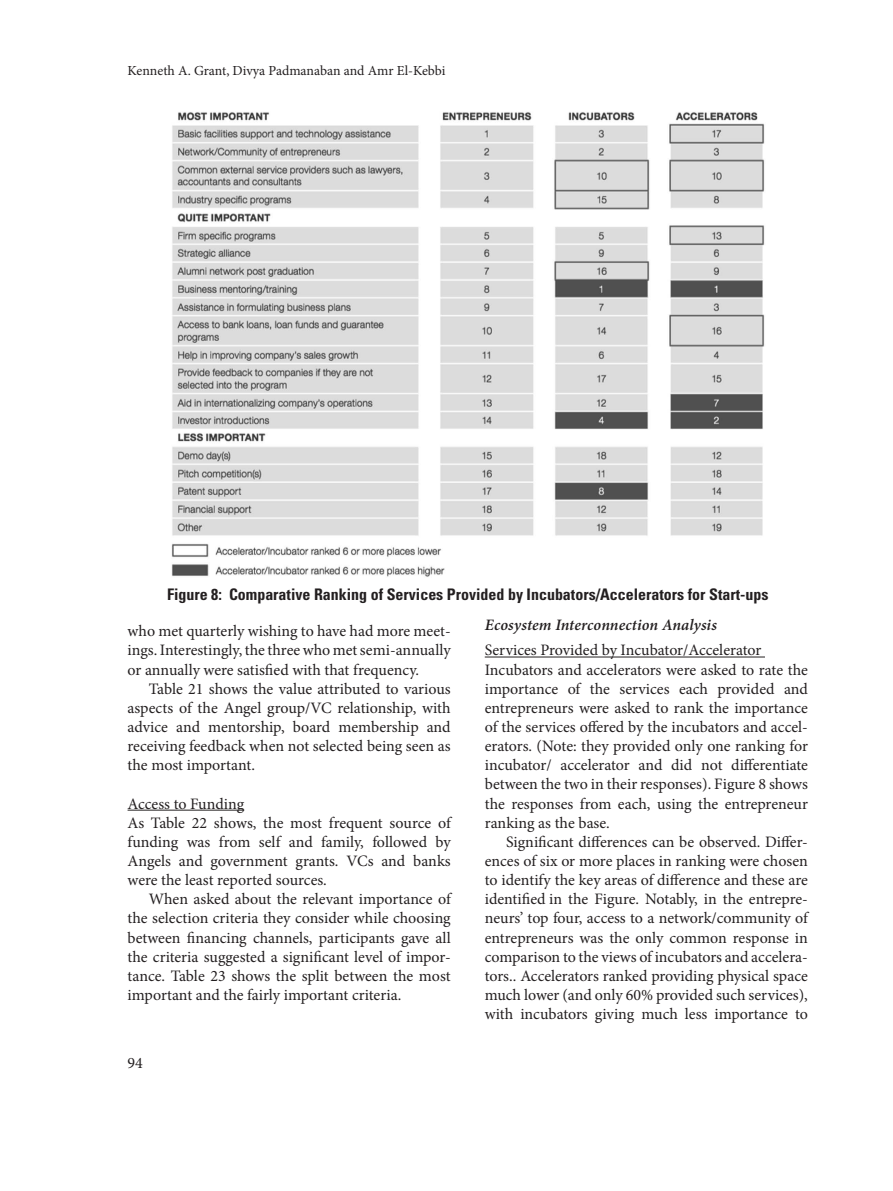
<style>
.page{position:relative;width:893px;height:1191px;background:#fff}
.page>*{position:absolute;margin:0;border:0;box-sizing:border-box;transform-origin:0 0}
.本文{font:15.9px/19.2px "Minion Pro";color:#231f20;text-align:justify}
.本文1{font:15.9px/19.2px "Minion Pro";color:#231f20;text-align:justify}
.表タイトル{font:700 condensed 15.9px "Univers LT Std";color:#231f20}
.小見出し2{font:15.9px "Minion Pro";color:#231f20}
.小見出し{font:italic 600 15.9px "Minion Pro";letter-spacing:.005em;color:#231f20}
.t1{font:13.8px "Minion Pro";letter-spacing:-.005em;color:#231f20}
</style>
<div class="page">
<hr style="left:128px;top:809px;width:116px;height:1px;background:#231f20">
<hr style="left:485px;top:656px;width:280px;height:1px;background:#231f20">
<img style="left:171px;top:112px;width:594px;height:465px">
<p class="t1" style="left:128px;top:62px;width:319px">Kenneth A. Grant, Divya Padmanaban and Amr El-Kebbi</p>
<p class="表タイトル" style="left:167px;top:584px;width:603px">Figure 8: Comparative Ranking of Services Provided by Incubators/Accelerators for Start-ups</p>
<p class="本文1" style="left:128px;top:621px;width:325px">who met quarterly wishing to have had more meet&shy;ings. Interestingly, the three who met semi-annually or annually were satisfied with that frequency.</p>
<p class="本文" style="left:128px;top:679px;width:325px;text-indent:21px">Table 21 shows the value attributed to various aspects of the Angel group/VC relationship, with advice and mentorship, board membership and receiving feedback when not selected being seen as the most important.</p>
<p class="小見出し2" style="left:128px;top:793px;width:118px">Access to Funding</p>
<p class="本文1" style="left:128px;top:813px;width:325px">As Table 22 shows, the most frequent source of funding was from self and family, followed by Angels and government grants. VCs and banks were the least reported sources.</p>
<p class="本文" style="left:128px;top:889px;width:325px;text-indent:21px">When asked about the relevant importance of the selection criteria they consider while choosing between financing channels, participants gave all the criteria suggested a significant level of impor&shy;tance. Table 23 shows the split between the most important and the fairly important criteria.</p>
<p class="本文" style="left:128px;top:1053px;width:17px">94</p>
<p class="小見出し" style="left:485px;top:613px;width:234px">Ecosystem Interconnection Analysis</p>
<p class="小見出し2" style="left:485px;top:639px;width:278px">Services Provided by Incubator/Accelerator</p>
<p class="本文1" style="left:485px;top:660px;width:325px">Incubators and accelerators were asked to rate the importance of the services each provided and entrepreneurs were asked to rank the importance of the services offered by the incubators and accel&shy;erators. (Note: they provided only one ranking for incubator/ accelerator and did not differentiate between the two in their responses). Figure 8 shows the responses from each, using the entrepreneur ranking as the base.</p>
<p class="本文" style="left:485px;top:832px;width:325px;text-indent:21px">Significant differences can be observed. Differ&shy;ences of six or more places in ranking were chosen to identify the key areas of difference and these are identified in the Figure. Notably, in the entrepre&shy;neurs’ top four, access to a network/community of entrepreneurs was the only common response in comparison to the views of incubators and accelera&shy;tors.. Accelerators ranked providing physical space much lower (and only 60% provided such services), with incubators giving much less importance to</p>
</div>
